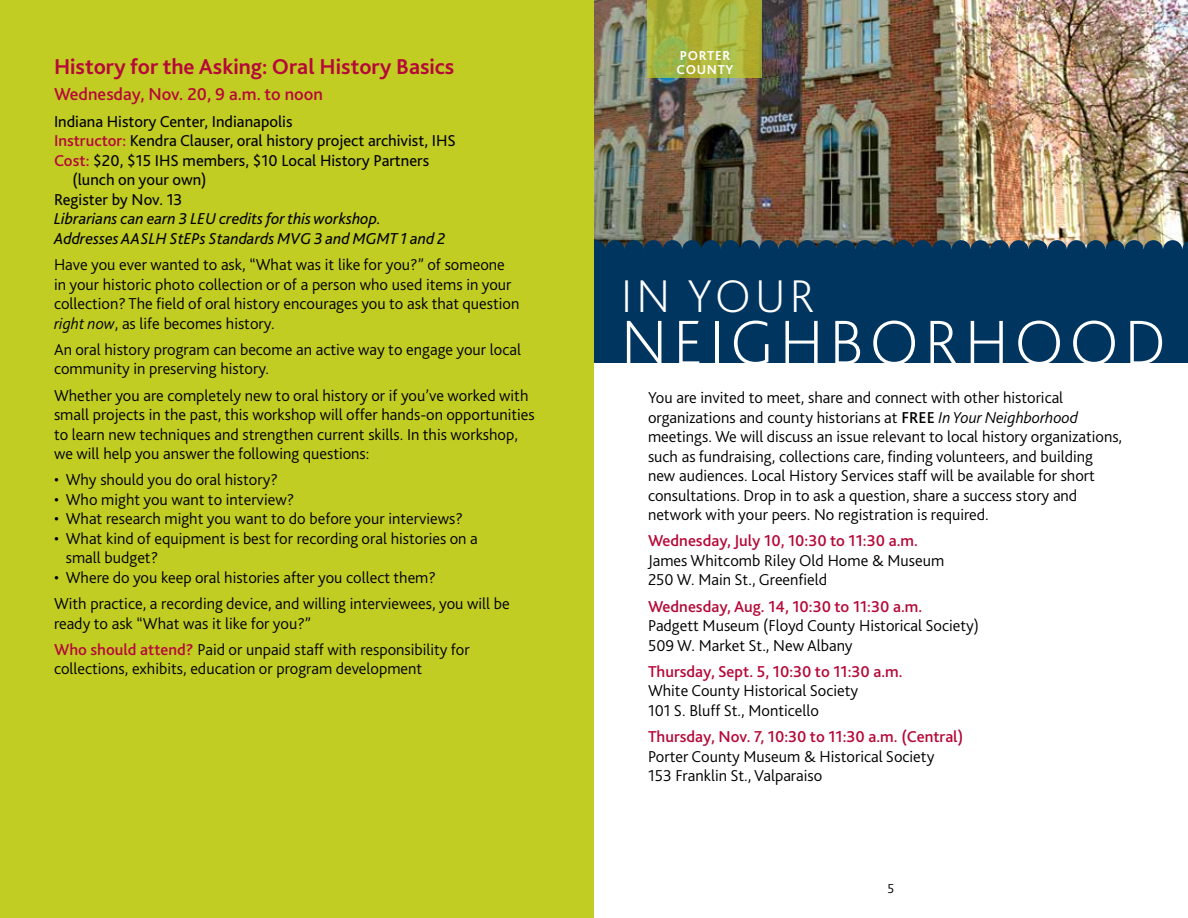
<style>
.page{position:relative;width:1188px;height:918px;background:#fff}
.page>*{position:absolute;margin:0;border:0;box-sizing:border-box;transform-origin:0 0}
.t1{font:200 66px "Bliss 2";letter-spacing:.09em;color:#fff}
.t2{font:200 48px "Bliss 2";letter-spacing:.09em;color:#fff}
.t3{font:700 22.5px "Bliss 2";color:#b50938}
.t4{font:500 18px "Bliss 2";color:#b50938}
.t5{font:300 16.5px/19.5px "Bliss 2";color:#000}
.t6{font:16.5px "Bliss 2";color:#000}
.t7{font:500 16.5px "Bliss 2";color:#b50938}
.t8{font:italic 16.5px/19.5px "Bliss 2";color:#000}
.t9{font:700 13.5px/13.5px "Bliss 2";letter-spacing:.05em;color:#fff}
.t10{font:300 13.5px "Bliss 2";color:#000}
.s1{font-weight:500;color:#b50938}
.s2{font-style:italic}
.s3{font-weight:500}
</style>
<div class="page">
<div style="left:0;top:0;width:594px;height:918px;background:#c2cd23"></div>
<div style="left:594px;top:248px;width:594px;height:115px;background:#00355f"></div>
<img style="left:594px;top:0;width:594px;height:247px">
<div style="left:586px;top:240px;width:19px;height:20px;background:#00355f;border-radius:50%"></div>
<div style="left:605px;top:240px;width:20px;height:20px;background:#00355f;border-radius:50%"></div>
<div style="left:625px;top:240px;width:19px;height:20px;background:#00355f;border-radius:50%"></div>
<div style="left:644px;top:240px;width:19px;height:20px;background:#00355f;border-radius:50%"></div>
<div style="left:663px;top:240px;width:19px;height:20px;background:#00355f;border-radius:50%"></div>
<div style="left:682px;top:240px;width:19px;height:20px;background:#00355f;border-radius:50%"></div>
<div style="left:701px;top:240px;width:20px;height:20px;background:#00355f;border-radius:50%"></div>
<div style="left:721px;top:240px;width:19px;height:20px;background:#00355f;border-radius:50%"></div>
<div style="left:740px;top:240px;width:19px;height:20px;background:#00355f;border-radius:50%"></div>
<div style="left:759px;top:240px;width:19px;height:20px;background:#00355f;border-radius:50%"></div>
<div style="left:778px;top:240px;width:20px;height:20px;background:#00355f;border-radius:50%"></div>
<div style="left:798px;top:240px;width:19px;height:20px;background:#00355f;border-radius:50%"></div>
<div style="left:817px;top:240px;width:19px;height:20px;background:#00355f;border-radius:50%"></div>
<div style="left:836px;top:240px;width:19px;height:20px;background:#00355f;border-radius:50%"></div>
<div style="left:855px;top:240px;width:20px;height:20px;background:#00355f;border-radius:50%"></div>
<div style="left:875px;top:240px;width:19px;height:20px;background:#00355f;border-radius:50%"></div>
<div style="left:894px;top:240px;width:19px;height:20px;background:#00355f;border-radius:50%"></div>
<div style="left:913px;top:240px;width:19px;height:20px;background:#00355f;border-radius:50%"></div>
<div style="left:932px;top:240px;width:19px;height:20px;background:#00355f;border-radius:50%"></div>
<div style="left:951px;top:240px;width:20px;height:20px;background:#00355f;border-radius:50%"></div>
<div style="left:971px;top:240px;width:19px;height:20px;background:#00355f;border-radius:50%"></div>
<div style="left:990px;top:240px;width:19px;height:20px;background:#00355f;border-radius:50%"></div>
<div style="left:1009px;top:240px;width:19px;height:20px;background:#00355f;border-radius:50%"></div>
<div style="left:1028px;top:240px;width:20px;height:20px;background:#00355f;border-radius:50%"></div>
<div style="left:1048px;top:240px;width:19px;height:20px;background:#00355f;border-radius:50%"></div>
<div style="left:1067px;top:240px;width:19px;height:20px;background:#00355f;border-radius:50%"></div>
<div style="left:1086px;top:240px;width:19px;height:20px;background:#00355f;border-radius:50%"></div>
<div style="left:1105px;top:240px;width:20px;height:20px;background:#00355f;border-radius:50%"></div>
<div style="left:1125px;top:240px;width:19px;height:20px;background:#00355f;border-radius:50%"></div>
<div style="left:1144px;top:240px;width:19px;height:20px;background:#00355f;border-radius:50%"></div>
<div style="left:1163px;top:240px;width:19px;height:20px;background:#00355f;border-radius:50%"></div>
<svg style="left:1182px;top:240px;width:6px;height:9px"></svg>
<svg style="left:648px;top:0;width:114px;height:78px"></svg>
<div style="left:565px;top:217px;width:29px;height:82px;background:#c2cd23"></div>
<h3 class="t3" style="left:54px;top:53px;width:402px">History for the Asking: Oral History Basics</h3>
<p class="t4" style="left:54px;top:83px;width:270px">Wednesday, Nov. 20, 9 a.m. to noon</p>
<p class="t6" style="left:54px;top:111px;width:240px">Indiana History Center, Indianapolis</p>
<p class="t6" style="left:54px;top:131px;width:403px"><span class="s1">Instructor:</span> Kendra Clauser, oral history project archivist, IHS</p>
<p class="t6" style="left:54px;top:150px;width:377px"><span class="s1">Cost:</span> $20, $15 IHS members, $10 Local History Partners</p>
<p class="t6" style="left:72px;top:170px;width:136px">(lunch on your own)</p>
<p class="t6" style="left:54px;top:189px;width:130px">Register by Nov. 13</p>
<p class="t8" style="left:54px;top:209px;width:393px">Librarians can earn 3 LEU credits for this workshop.<br>Addresses AASLH StEPs Standards MVG 3 and MGMT 1 and 2</p>
<p class="t5" style="left:54px;top:254px;width:467px">Have you ever wanted to ask, “What was it like for you?” of someone in your historic photo collection or of a person who used items in your collection? The field of oral history encourages you to ask that question <span class="s2">right now</span>, as life becomes history.</p>
<p class="t5" style="left:54px;top:339px;width:469px">An oral history program can become an active way to engage your local community in preserving history.</p>
<p class="t5" style="left:54px;top:385px;width:482px">Whether you are completely new to oral history or if you’ve worked with small projects in the past, this workshop will offer hands-on opportunities to learn new techniques and strengthen current skills. I n this workshop, we will help you answer the following questions:</p>
<p class="t5" style="left:54px;top:470px;width:225px">• Why should you do oral history?</p>
<p class="t5" style="left:54px;top:489px;width:242px">• Who might you want to interview?</p>
<p class="t5" style="left:54px;top:509px;width:410px">• What research might you want to do before your interviews?</p>
<p class="t5" style="left:66px;top:528px;width:414px;text-indent:-12px">• What kind of equipment is best for recording oral histories on a small budget?</p>
<p class="t5" style="left:54px;top:564px;width:457px;line-height:26.2px">• Where do you keep oral histories after you collect them?<br>With practice, a recording device, and willing interviewees, you will be</p>
<p class="t5" style="left:54px;top:610px;width:417px;line-height:26.2px">ready to ask “What was it like for you?”<br><span class="s1">Who should attend?</span> Paid or unpaid staff with responsibility for</p>
<p class="t5" style="left:54px;top:659px;width:370px">collections, exhibits, education or program development</p>
<p class="t9" style="left:677px;top:49px;width:58px">PORTER<br>COUNTY</p>
<h2 class="t2" style="left:621px;top:267px;width:195px">IN YOUR</h2>
<h1 class="t1" style="left:621px;top:301px;width:546px">NEIGHBORHOOD</h1>
<p class="t5" style="left:648px;top:387px;width:476px">You are invited to meet, share and connect with other historical organizations and county historians at <span class="s3">FREE</span> <span class="s2">In Your Neighborhood </span>meetings. We will discuss an issue relevant to local history organizations, such as fundraising, collections care, finding volunteers, and building new audiences. Local History Services staff will be available for short consultations. Drop in to ask a question, share a success story and network with your peers. No registration is required.</p>
<p class="t7" style="left:648px;top:531px;width:271px">Wednesday, July 10, 10:30 to 11:30 a.m.</p>
<p class="t5" style="left:648px;top:550px;width:298px">James Whitcomb Riley Old Home &amp; Museum<br>250 W. Main St., Greenfield</p>
<p class="t7" style="left:648px;top:596px;width:276px">Wednesday, Aug. 14, 10:30 to 11:30 a.m.</p>
<p class="t5" style="left:648px;top:615px;width:333px">Padgett Museum (Floyd County Historical Society)<br>509 W. Market St., New Albany</p>
<p class="t7" style="left:648px;top:661px;width:256px">Thursday, Sept. 5, 10:30 to 11:30 a.m.</p>
<p class="t5" style="left:648px;top:681px;width:212px">White County Historical Society<br>101 S. Bluff St., Monticello</p>
<p class="t7" style="left:648px;top:726px;width:317px">Thursday, Nov. 7, 10:30 to 11:30 a.m. (Central)</p>
<p class="t5" style="left:648px;top:746px;width:288px">Porter County Museum &amp; Historical Society<br>153 Franklin St., Valparaiso</p>
<p class="t10" style="left:888px;top:880px;width:8px">5</p>
</div>
